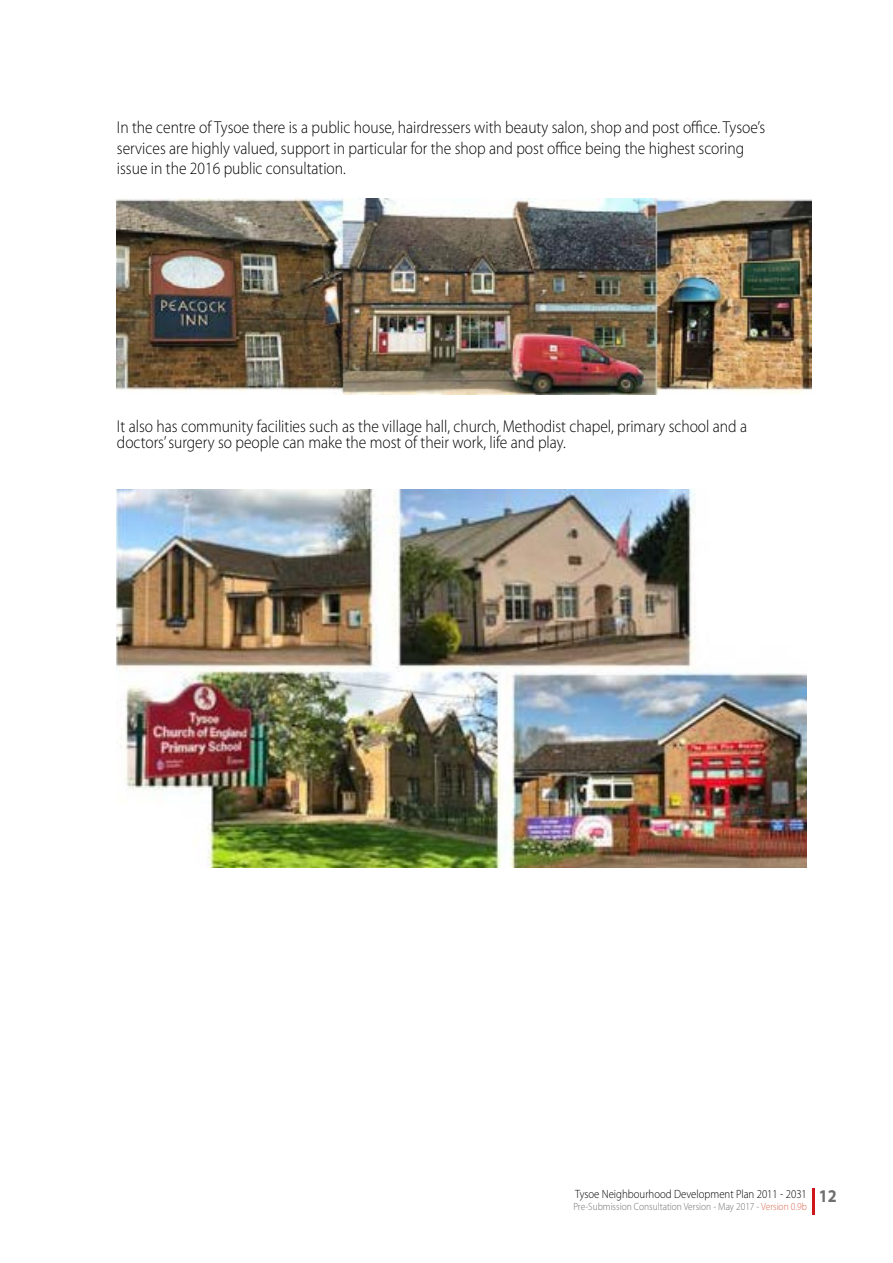
<style>
.page{position:relative;width:893px;height:1263px;background:#fff}
.page>*{position:absolute;margin:0;border:0;box-sizing:border-box;transform-origin:0 0}
.t1{font:700 18px "Myriad Pro";color:#706f6f;scale:.9 1}
.t2{font:300 17.25px/20.7px "Myriad Pro";color:#000;scale:.9 1}
.t3{font:300 12px "Myriad Pro";color:#000;scale:.9 1}
.t4{font:300 10.5px "Myriad Pro";color:#706f6f;scale:.9 1}
.s1{color:#dc674c}
</style>
<div class="page">
<hr style="left:812px;top:1188px;width:2px;height:27px;background:#cd171a">
<img style="left:117px;top:199px;width:694px;height:195px">
<img style="left:117px;top:489px;width:690px;height:379px">
<p class="t2" style="left:117px;top:117px;width:722px">In the centre of Tysoe there is a public house, hairdressers with beauty salon, shop and post office. Tysoe’s services are highly valued, support in particular for the shop and post office being the highest scoring issue in the 2016 public consultation.</p>
<p class="t2" style="left:117px;top:417px;width:702px;line-height:16.5px">It also has community facilities such as the village hall, church, Methodist chapel, primary school and a doctors’ surgery so people can make the most of their work, life and play.</p>
<p class="t3" style="left:575px;top:1186px;width:259px">Tysoe Neighbourhood Development Plan 2011 - 2031</p>
<p class="t4" style="left:573px;top:1200px;width:261px">Pre-Submission Consultation Version - May 2017 - <span class="s1">Version 0.9b</span></p>
<p class="t1" style="left:819px;top:1184px;width:21px">12</p>
</div>
